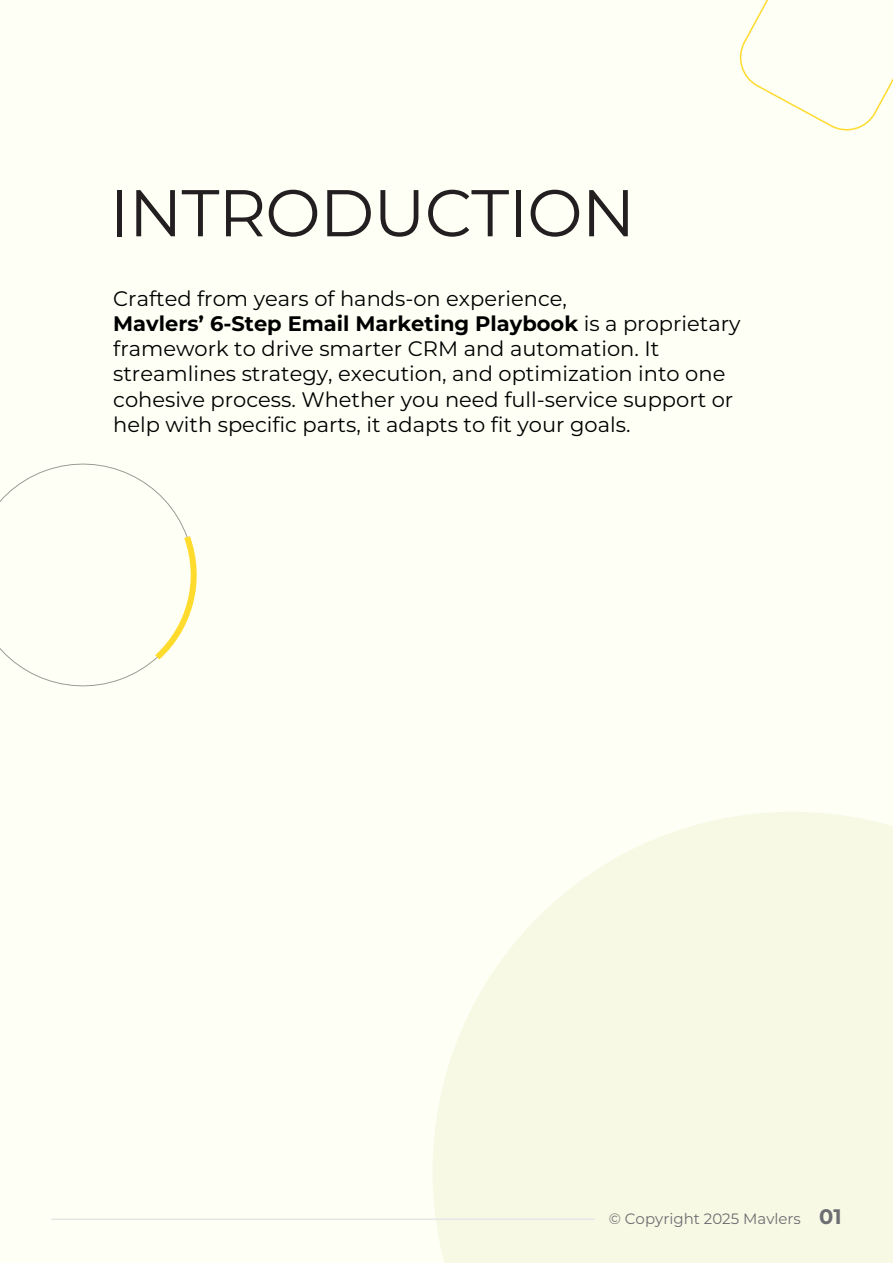
<style>
.page{position:relative;width:893px;height:1263px;background:#fefff5}
.page>*{position:absolute;margin:0;border:0;box-sizing:border-box;transform-origin:0 0}
.t1{font:66px "Montserrat";letter-spacing:-.015em;color:#231f20}
.t2{font:21px/25.2px "Montserrat";color:#000}
.t3{font:15px "Montserrat";color:#6d6e71}
.s1{font-weight:700}
.s2{font-weight:700;font-size:21px}
</style>
<div class="page">
<svg style="left:433px;top:812px;width:460px;height:451px;fill:#f8f9e4"></svg>
<svg style="left:0;top:464px;width:197px;height:222px"></svg>
<svg style="left:739px;top:0;width:154px;height:131px"></svg>
<hr style="left:51px;top:1218px;width:544px;height:2px;background:#e5e6e6">
<h1 class="t1" style="left:110px;top:169px;width:527px">INTRODUCTION</h1>
<p class="t2" style="left:113px;top:285px;width:629px">Crafted from years of hands-on experience,<br><span class="s1">Mavlers’ 6-Step Email Marketing Playbook</span> is a proprietary framework to drive smarter CRM and automation. It streamlines strategy, execution, and optimization into one cohesive process. Whether you need full-service support or help with specific parts, it adapts to fit your goals.</p>
<p class="t3" style="left:609px;top:1208px;width:234px">© Copyright 2025 Mavlers <span class="s2">01</span></p>
</div>
